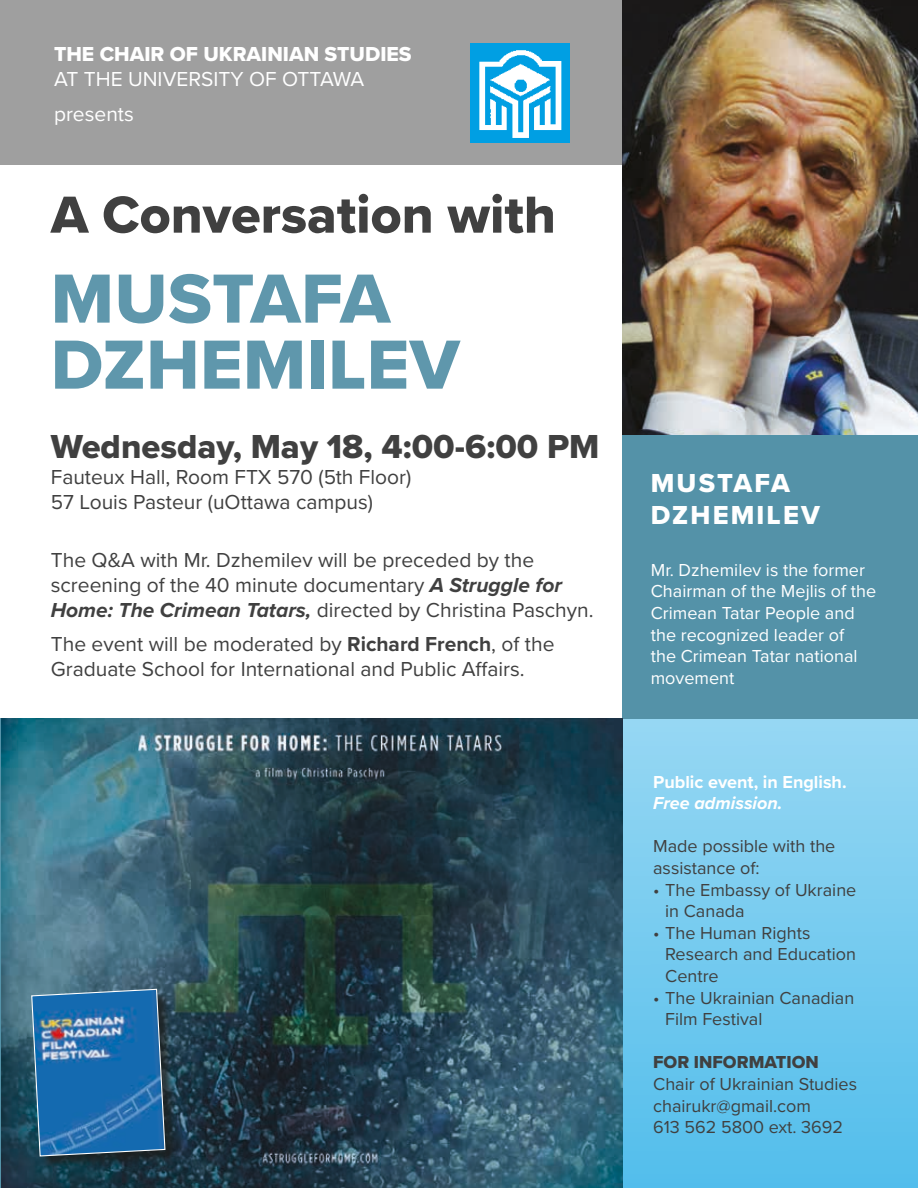
<style>
.page{position:relative;width:918px;height:1188px;background:#fff}
.page>*{position:absolute;margin:0;border:0;box-sizing:border-box;transform-origin:0 0}
.t1{font:72px/66px "Proxima Nova Extrabld";letter-spacing:.005em;color:#5f97ac}
.t2{font:54px "Proxima Nova Extrabld";color:#404040}
.t3{font:34.5px "Proxima Nova Extrabld";color:#404040}
.t4{font:27px/32.4px "Proxima Nova Extrabld";letter-spacing:.08em;color:#fff}
.t5{font:21px/25.2px "Proxima Nova";color:#404040}
.t6{font:21px/35.7px "Proxima Nova";color:#fff}
.t7{font:21px "Proxima Nova Extrabld";color:#fff}
.t8{font:18px/21.6px "Proxima Nova";color:#404040}
.t9{font:18px/21.6px "Proxima Nova";color:#fff}
.t10{font:700 18px "Proxima Nova";color:#fff}
.t11{font:italic 700 18px "Proxima Nova";color:#fff}
.t12{font:18px "Proxima Nova Extrabld";color:#404040}
.s1{font-weight:700;font-style:italic}
.s2{font-weight:700}
</style>
<div class="page">
<div style="left:1px;top:0;width:621px;height:165px;background:#9f9f9f"></div>
<img style="left:470px;top:43px;width:100px;height:99px">
<svg style="left:622px;top:719px;width:296px;height:469px;background:#73c9ee"></svg>
<img style="left:622px;top:0;width:296px;height:435px">
<div style="left:622px;top:435px;width:296px;height:284px;background:#5492a8"></div>
<img style="left:1px;top:719px;width:621px;height:469px">
<div style="left:33px;top:991px;width:146px;height:179px;background:#1d1d1b;opacity:.75"></div>
<svg style="left:31px;top:988px;width:135px;height:169px;background:#2e72aa"></svg>
<p class="t7" style="left:54px;top:38px;width:359px">THE CHAIR OF UKRAINIAN STUDIES</p>
<p class="t6" style="left:54px;top:60px;width:312px">AT THE UNIVERSITY OF OTTAWA presents</p>
<h2 class="t2" style="left:51px;top:174px;width:507px">A Conversation with</h2>
<h1 class="t1" style="left:51px;top:265px;width:411px">MUSTAFA<br>DZHEMILEV</h1>
<h3 class="t3" style="left:51px;top:421px;width:550px">Wednesday, May 18, 4:00-6:00 PM</h3>
<p class="t5" style="left:51px;top:463px;width:362px">Fauteux Hall, Room FTX 570 (5th Floor)<br>57 Louis Pasteur (uOttawa campus)</p>
<p class="t5" style="left:51px;top:546px;width:544px">The Q&amp;A with Mr. Dzhemilev will be preceded by the screening of the 40 minute documentary <span class="s1">A Struggle for<br>Home: The Crimean Tatars,</span> directed by Christina Paschyn.</p>
<p class="t5" style="left:51px;top:630px;width:505px">The event will be moderated by <span class="s2">Richard French</span>, of the<br>Graduate School for International and Public Affairs.</p>
<p class="t4" style="left:651px;top:466px;width:171px">MUSTAFA<br>DZHEMILEV</p>
<p class="t9" style="left:651px;top:558px;width:227px">Mr. Dzhemilev is the former<br>Chairman of the Mejlis of the<br>Crimean Tatar People and the recognized leader of<br>the Crimean Tatar national movement</p>
<p class="t10" style="left:653px;top:768px;width:195px">Public event, in English.</p>
<p class="t11" style="left:653px;top:790px;width:131px">Free admission.</p>
<p class="t8" style="left:653px;top:835px;width:184px">Made possible with the assistance of:</p>
<p class="t8" style="left:665px;top:878px;width:193px;text-indent:-12px">• The Embassy of Ukraine in Canada</p>
<p class="t8" style="left:665px;top:921px;width:192px;text-indent:-12px">• The Human Rights<br>Research and Education<br>Centre</p>
<p class="t8" style="left:665px;top:986px;width:191px;text-indent:-12px">• The Ukrainian Canadian<br>Film Festival</p>
<p class="t12" style="left:653px;top:1049px;width:167px">FOR INFORMATION</p>
<p class="t8" style="left:653px;top:1072px;width:205px">Chair of Ukrainian Studies chairukr@gmail.com<br>613 562 5800 ext. 3692</p>
</div>
